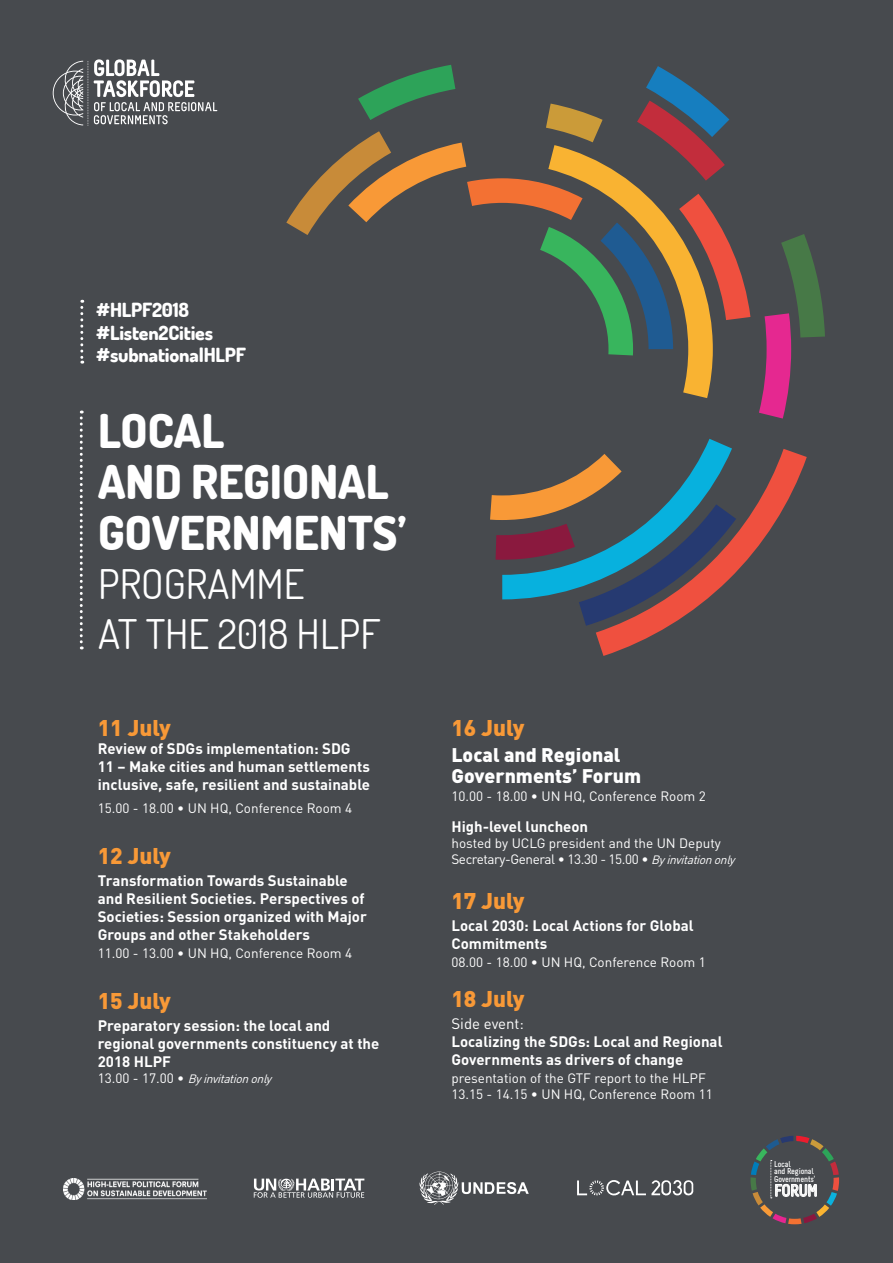
<style>
.page{position:relative;width:893px;height:1263px;background:#474a4e}
.page>*{position:absolute;margin:0;border:0;box-sizing:border-box;transform-origin:0 0}
.t1{font:800 46.5px/51px "Dosis";color:#fff}
.t2{font:40.8px/49.5px "Dosis";color:#fff}
.t3{font:900 22.5px "DIN";color:#f89937}
.t4{font:800 19.5px "Dosis";letter-spacing:-.01em;color:#fff}
.t5{font:900 19.5px/21px "DIN";color:#fff}
.t6{font:700 16.95px "Melbourne";letter-spacing:-.03em;color:#fff}
.t7{font:700 15px/18px "DIN";color:#fff}
.t8{font:13.5px/16.2px "DIN";color:#fff}
.t9{font:italic 12px "DIN";color:#fff}
.t10{font:700 8.4px/7.9px "Melbourne";letter-spacing:-.01em;color:#fff}
.s1{font-style:normal;font-size:13.5px}
.s2{font-style:italic;font-size:12px}
.s3{font-weight:400}
</style>
<div class="page">
<svg style="left:759px;top:234px;width:66px;height:185px"></svg>
<svg style="left:490px;top:439px;width:317px;height:217px"></svg>
<svg style="left:286px;top:65px;width:464px;height:333px"></svg>
<svg style="left:80px;top:411px;width:3px;height:238px"></svg>
<svg style="left:750px;top:1136px;width:89px;height:88px"></svg>
<svg style="left:254px;top:1178px;width:110px;height:20px"></svg>
<svg style="left:419px;top:1171px;width:110px;height:34px"></svg>
<svg style="left:53px;top:59px;width:164px;height:67px"></svg>
<img style="left:64px;top:1178px;width:143px;height:22px">
<svg style="left:577px;top:1180px;width:116px;height:16px"></svg>
<svg style="left:80px;top:300px;width:3px;height:64px"></svg>
<p class="t4" style="left:96px;top:298px;width:95px">#HLPF2018</p>
<p class="t4" style="left:96px;top:320px;width:118px">#Listen2Cities</p>
<p class="t4" style="left:96px;top:343px;width:151px">#subnationalHLPF</p>
<p class="t1" style="left:98px;top:404px;width:310px">LOCAL<br>AND REGIONAL<br>GOVERNMENTS’</p>
<p class="t2" style="left:98px;top:558px;width:284px">PROGRAMME<br>AT THE 2018 HLPF</p>
<p class="t3" style="left:98px;top:713px;width:74px">11 July</p>
<p class="t7" style="left:98px;top:739px;width:274px">Review of SDGs implementation: SDG<br>11 – Make cities and human settlements inclusive, safe, resilient and sustainable</p>
<p class="t8" style="left:98px;top:799px;width:256px">15.00 - 18.00 • UN HQ, Conference Room 4</p>
<p class="t3" style="left:98px;top:840px;width:74px">12 July</p>
<p class="t7" style="left:98px;top:871px;width:271px">Transformation Towards Sustainable and Resilient Societies. Perspectives of Societies: Session organized with Major Groups and other Stakeholders</p>
<p class="t8" style="left:98px;top:945px;width:256px">11.00 - 13.00 • UN HQ, Conference Room 4</p>
<p class="t3" style="left:98px;top:986px;width:74px">15 July</p>
<p class="t7" style="left:98px;top:1016px;width:283px">Preparatory session: the local and regional governments constituency at the<br>2018 HLPF</p>
<p class="t9" style="left:98px;top:1072px;width:179px"><span class="s1">1 3 . 0 0 - 1 7 . 0 0 •</span> Byinvitationonly</p>
<p class="t3" style="left:451px;top:713px;width:74px">16 July</p>
<p class="t5" style="left:451px;top:743px;width:191px">Local and Regional<br>Governments’ Forum</p>
<p class="t8" style="left:451px;top:787px;width:256px">10.00 - 18.00 • UN HQ, Conference Room 2</p>
<p class="t7" style="left:451px;top:816px;width:138px">High-level luncheon</p>
<p class="t8" style="left:451px;top:834px;width:289px">hosted by UCLG president and the UN Deputy<br>Secretary-General • 13.30 - 15.00 • <span class="s2">Byinvitationonly</span></p>
<p class="t3" style="left:451px;top:886px;width:74px">17 July</p>
<p class="t7" style="left:451px;top:916px;width:244px">Local 2030: Local Actions for Global<br>Commitments</p>
<p class="t8" style="left:451px;top:954px;width:256px">08.00 - 18.00 • UN HQ, Conference Room 1</p>
<p class="t3" style="left:451px;top:984px;width:74px">18 July</p>
<p class="t7" style="left:451px;top:1014px;width:273px"><span class="s3">Side event:<br></span>Localizing the SDGs: Local and Regional<br>Governments as drivers of change</p>
<p class="t8" style="left:451px;top:1070px;width:256px">presentation of the GTF report to the HLPF</p>
<p class="t8" style="left:451px;top:1086px;width:263px">13.15 - 14.15 • UN HQ, Conference Room 11</p>
<p class="t10" style="left:774px;top:1160px;width:18px">Local</p>
<p class="t10" style="left:774px;top:1168px;width:43px">and Regional<br>Governments’</p>
<p class="t6" style="left:774px;top:1181px;width:45px">FORUM</p>
</div>
